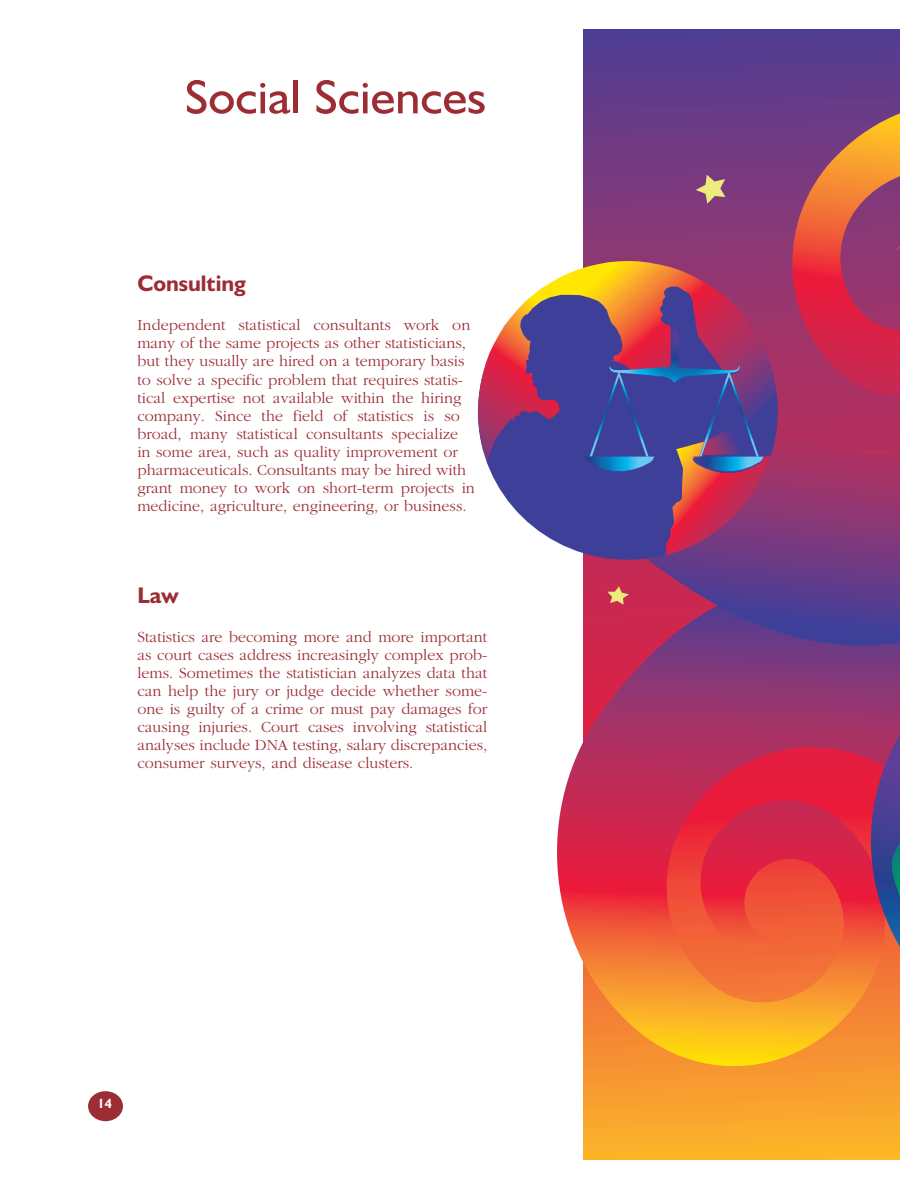
<style>
.page{position:relative;width:918px;height:1188px;background:#fff}
.page>*{position:absolute;margin:0;border:0;box-sizing:border-box;transform-origin:0 0}
.t1{font:48px "Humanist 521 BT";color:#9c2d35;scale:1.05 1}
.t2{font:700 22.65px "Humanist 521 BT";color:#9c2d35}
.t3{font:300 16.05px/18px "Garamond";color:#9c2d35}
.t4{font:700 13.35px "Humanist 521 BT";color:#fff}
</style>
<div class="page">
<div style="left:88px;top:1091px;width:35px;height:30px;background:#9c2d35;border-radius:50%"></div>
<svg style="left:584px;top:29px;width:316px;height:1131px;background:#b57c55"></svg>
<svg style="left:531px;top:525px;width:369px;height:564px"></svg>
<svg style="left:582px;top:80px;width:318px;height:640px;background:#903a70"></svg>
<svg style="left:870px;top:626px;width:30px;height:429px;background:#974e66"></svg>
<svg style="left:607px;top:586px;width:22px;height:19px"></svg>
<div style="left:478px;top:264px;width:299px;height:296px;background:#3e3f99;border-radius:50%"></div>
<svg style="left:550px;top:261px;width:228px;height:197px"></svg>
<svg style="left:478px;top:283px;width:82px;height:179px"></svg>
<svg style="left:584px;top:325px;width:187px;height:230px"></svg>
<svg style="left:696px;top:175px;width:29px;height:29px"></svg>
<h1 class="t1" style="left:185px;top:81px;width:288px">Social Sciences</h1>
<h2 class="t2" style="left:137px;top:276px;width:110px">Consulting</h2>
<p class="t3" style="left:137px;top:318px;width:339px">Independent statistical consultants work on many of the same projects as other statisticians, but they usually are hired on a temporary basis to solve a specific problem that requires statis&shy;tical expertise not available within the hiring company. Since the field of statistics is so broad, many statistical consultants specialize in some area, such as quality improvement or pharmaceuticals. Consultants may be hired with grant money to work on short-term projects in medicine, agriculture, engineering, or business.</p>
<h2 class="t2" style="left:137px;top:588px;width:43px">Law</h2>
<p class="t3" style="left:137px;top:629px;width:351px;text-align:justify">Statistics are becoming more and more important as court cases address increasingly complex prob&shy;lems. Sometimes the statistician analyzes data that can help the jury or judge decide whether some&shy;one is guilty of a crime or must pay damages for causing injuries. Court cases involving statistical analyses include DNA testing, salary discrepancies, consumer surveys, and disease clusters.</p>
<p class="t4" style="left:97px;top:1099px;width:16px">14</p>
</div>
